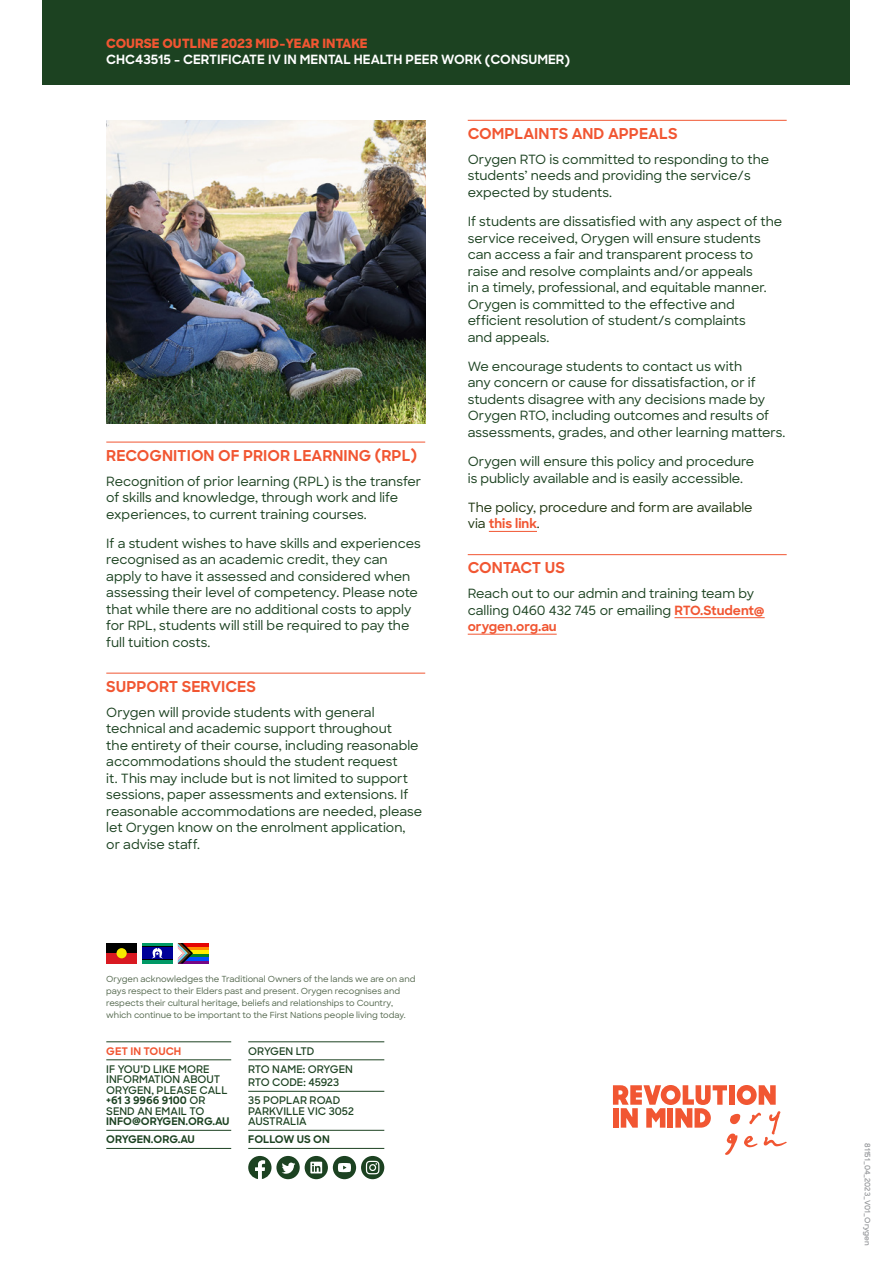
<style>
.page{position:relative;width:893px;height:1263px;background:#fff}
.page>*{position:absolute;margin:0;border:0;box-sizing:border-box;transform-origin:0 0}
.t1{font:700 15px "Sharp Sans";color:#f15632}
.t2{font:700 15px "Sharp Sans";letter-spacing:-.025em;color:#f15632}
.Body_text{font:500 12.75px/16.5px "Sharp Sans";color:#1c4221}
.t3{font:700 12.75px "Sharp Sans";color:#fff}
.Body_text-2{font:500 12.75px/16.5px "Sharp Sans";color:#1e3510}
.t4{font:800 12.75px "Sharp Sans";color:#f15632}
.Stacked{font:600 10.5px/10.5px "Sharp Sans";color:#1c4221}
.Stacked_last{font:700 10.5px "Sharp Sans";color:#1c4221}
.Stacked-2{font:700 10.5px "Sharp Sans";letter-spacing:-.005em;color:#f15632}
.Orygen_acknowledges{font:500 8.4px/12px "Sharp Sans";color:#53674d}
.NUM_JOB{font:600 7.5px "Sharp Sans";color:#939598}
.s1{font-weight:700;color:#f15632}
.s2{font-weight:700}
</style>
<div class="page">
<div style="left:43px;top:0;width:807px;height:85px;background:#1c4221"></div>
<hr style="left:106px;top:442px;width:319px;height:1px;background:#f15632">
<hr style="left:106px;top:673px;width:319px;height:1px;background:#f15632">
<hr style="left:468px;top:120px;width:319px;height:1px;background:#f15632">
<hr style="left:489px;top:531px;width:48px;height:1px;background:#f15632">
<hr style="left:468px;top:554px;width:319px;height:1px;background:#f15632">
<hr style="left:674px;top:617px;width:91px;height:1px;background:#f15632">
<hr style="left:468px;top:634px;width:89px;height:1px;background:#f15632">
<svg style="left:613px;top:1085px;width:174px;height:70px"></svg>
<hr style="left:106px;top:1041px;width:125px;height:1px;background:#1c4221">
<hr style="left:106px;top:1059px;width:125px;height:1px;background:#1c4221">
<hr style="left:106px;top:1130px;width:125px;height:1px;background:#1c4221">
<hr style="left:106px;top:1148px;width:125px;height:1px;background:#1c4221">
<svg style="left:248px;top:1156px;width:24px;height:23px"></svg>
<svg style="left:305px;top:1156px;width:23px;height:23px"></svg>
<svg style="left:310px;top:1162px;width:12px;height:11px"></svg>
<div style="left:333px;top:1156px;width:23px;height:23px;background:#1c4221;border-radius:50%"></div>
<svg style="left:338px;top:1163px;width:13px;height:9px"></svg>
<svg style="left:361px;top:1156px;width:23px;height:23px"></svg>
<svg style="left:366px;top:1161px;width:13px;height:13px"></svg>
<div style="left:276px;top:1156px;width:24px;height:23px;background:#1c4221;border-radius:50%"></div>
<svg style="left:282px;top:1162px;width:13px;height:12px"></svg>
<hr style="left:248px;top:1041px;width:136px;height:1px;background:#1c4221">
<hr style="left:248px;top:1059px;width:136px;height:1px;background:#1c4221">
<hr style="left:248px;top:1091px;width:136px;height:1px;background:#1c4221">
<hr style="left:248px;top:1130px;width:136px;height:1px;background:#1c4221">
<hr style="left:248px;top:1148px;width:136px;height:1px;background:#1c4221">
<img style="left:106px;top:120px;width:319px;height:304px">
<div style="left:106px;top:943px;width:31px;height:20px;background:#000"></div>
<div style="left:106px;top:953px;width:31px;height:10px;background:#d91921"></div>
<div style="left:117px;top:948px;width:10px;height:10px;background:#f7eb00;border-radius:50%"></div>
<hr style="left:142px;top:960px;width:31px;height:3px;background:#096">
<hr style="left:142px;top:943px;width:31px;height:3px;background:#096">
<hr style="left:142px;top:946px;width:31px;height:2px;background:#000">
<hr style="left:142px;top:959px;width:31px;height:1px;background:#000">
<div style="left:142px;top:948px;width:31px;height:11px;background:#009"></div>
<svg style="left:152px;top:948px;width:11px;height:10px"></svg>
<svg style="left:193px;top:960px;width:15px;height:3px"></svg>
<div style="left:178px;top:943px;width:30px;height:17px;background:#004dff"></div>
<svg style="left:193px;top:953px;width:15px;height:4px"></svg>
<div style="left:178px;top:943px;width:30px;height:10px;background:#ffed00"></div>
<svg style="left:193px;top:946px;width:15px;height:4px"></svg>
<hr style="left:178px;top:943px;width:30px;height:3px;background:#e40303">
<svg style="left:178px;top:943px;width:15px;height:20px"></svg>
<p class="t4" style="left:106px;top:33px;width:263px">COURSE OUTLINE 2023 MID-YEAR INTAKE</p>
<p class="t3" style="left:106px;top:50px;width:465px">CHC43515 - CERTIFICATE IV IN MENTAL HEALTH PEER WORK (CONSUMER)</p>
<h2 class="t1" style="left:106px;top:444px;width:312px">RECOGNITION OF PRIOR LEARNING (RPL)</h2>
<p class="Body_text" style="left:106px;top:472px;width:316px">Recognition of prior learning (RPL) is the transfer of skills and knowledge, through work and life experiences, to current training courses.</p>
<p class="Body_text" style="left:106px;top:534px;width:316px">If a student wishes to have skills and experiences recognised as an academic credit, they can apply to have it assessed and considered when assessing their level of competency. Please note that while there are no additional costs to apply for RPL, students will still be required to pay the full tuition costs.</p>
<h2 class="t1" style="left:106px;top:675px;width:151px">SUPPORT SERVICES</h2>
<p class="Body_text" style="left:106px;top:703px;width:318px">Orygen will provide students with general technical and academic support throughout<br>the entirety of their course, including reasonable accommodations should the student request<br>it. This may include but is not limited to support sessions, paper assessments and extensions. If reasonable accommodations are needed, please let Orygen know on the enrolment application, or advise staff.</p>
<h2 class="t1" style="left:468px;top:122px;width:211px">COMPLAINTS AND APPEALS</h2>
<p class="Body_text" style="left:468px;top:150px;width:303px">Orygen RTO is committed to responding to the students’ needs and providing the service/s expected by students.</p>
<p class="Body_text" style="left:468px;top:213px;width:316px">If students are dissatisfied with any aspect of the service received, Orygen will ensure students can access a fair and transparent process to raise and resolve complaints and/or appeals<br>in a timely, professional, and equitable manner.<br>Orygen is committed to the effective and efficient resolution of student/s complaints<br>and appeals.</p>
<p class="Body_text" style="left:468px;top:357px;width:319px">We encourage students to contact us with<br>any concern or cause for dissatisfaction, or if students disagree with any decisions made by Orygen RTO, including outcomes and results of assessments, grades, and other learning matters.</p>
<p class="Body_text" style="left:468px;top:453px;width:288px">Orygen will ensure this policy and procedure is publicly available and is easily accessible.</p>
<p class="Body_text-2" style="left:468px;top:498px;width:286px">The policy, procedure and form are available via <span class="s1">this link</span>.</p>
<h2 class="t2" style="left:468px;top:557px;width:99px">CONTACT US</h2>
<p class="Body_text" style="left:468px;top:585px;width:298px">Reach out to our admin and training team by calling 0460 432 745 or emailing <span class="s1">RTO.Student@ orygen.org.au</span></p>
<p class="Orygen_acknowledges" style="left:106px;top:973px;width:311px">Orygen acknowledges the Traditional Owners of the lands we are on and pays respect to their Elders past and present. Orygen recognises and respects their cultural heritage, beliefs and relationships to Country, which continue to be important to the First Nations people living today.</p>
<p class="Stacked-2" style="left:106px;top:1043px;width:77px">GET IN TOUCH</p>
<p class="Stacked" style="left:106px;top:1063px;width:125px">IF YOU’D LIKE MORE<br>INFORMATION ABOUT<br>ORYGEN, PLEASE CALL <span class="s2">+61 3 9966 9100</span> OR<br>SEND AN EMAIL TO<br><span class="s2">INFO@ORYGEN.ORG.AU</span></p>
<p class="Stacked_last" style="left:106px;top:1132px;width:90px">ORYGEN.ORG.AU</p>
<p class="Stacked" style="left:248px;top:1045px;width:68px">ORYGEN LTD</p>
<p class="Stacked" style="left:248px;top:1063px;width:106px">RTO NAME: ORYGEN</p>
<p class="Stacked" style="left:248px;top:1077px;width:92px">RTO CODE: 45923</p>
<p class="Stacked" style="left:248px;top:1095px;width:107px">35 POPLAR ROAD<br>PARKVILLE VIC 3052<br>AUSTRALIA</p>
<p class="Stacked_last" style="left:248px;top:1132px;width:83px">FOLLOW US ON</p>
<p class="NUM_JOB" style="left:873px;top:1143px;width:104px;rotate:90deg">81151_04_2023_V01_Orygen</p>
</div>
